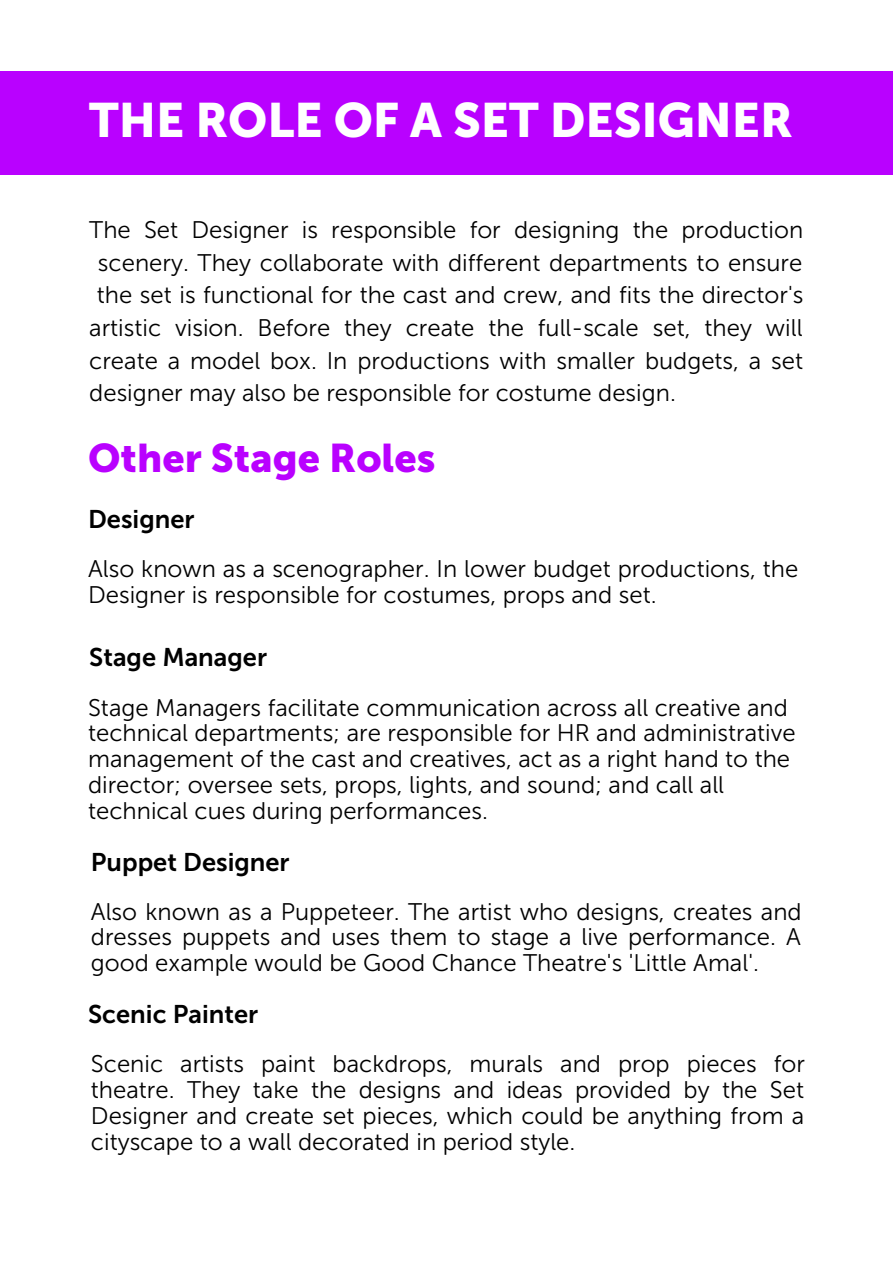
<style>
.page{position:relative;width:893px;height:1264px;background:#fff}
.page>*{position:absolute;margin:0;border:0;box-sizing:border-box;transform-origin:0 0}
.t1{font:48px "Museo Sans 900";color:#fff}
.t2{font:39.75px "Museo Sans 900";color:#b901ff}
.t3{font:25.5px "Museo Sans 700";color:#000}
.t4{font:24px/25.8px "Museo Sans 300";color:#000}
</style>
<div class="page">
<div style="left:0;top:71px;width:892px;height:104px;background:#b901ff"></div>
<h1 class="t1" style="left:89px;top:92px;width:705px">THE ROLE OF A SET DESIGNER</h1>
<p class="t4" style="left:89px;top:217px;width:715px">The Set Designer is responsible for designing the production</p>
<p class="t4" style="left:98px;top:250px;width:705px">scenery. They collaborate with different departments to ensure</p>
<p class="t4" style="left:97px;top:282px;width:708px">the set is functional for the cast and crew, and fits the director's</p>
<p class="t4" style="left:89px;top:315px;width:714px">artistic vision. Before they create the full-scale set, they will</p>
<p class="t4" style="left:89px;top:347px;width:715px">create a model box. In productions with smaller budgets, a set</p>
<p class="t4" style="left:89px;top:380px;width:588px">designer may also be responsible for costume design.</p>
<h2 class="t2" style="left:88px;top:434px;width:349px">Other Stage Roles</h2>
<p class="t3" style="left:88px;top:504px;width:108px">Designer</p>
<p class="t4" style="left:88px;top:556px;width:711px">Also known as a scenographer. In lower budget productions, the<br>Designer is responsible for costumes, props and set.</p>
<p class="t3" style="left:89px;top:642px;width:179px">Stage Manager</p>
<p class="t4" style="left:88px;top:694px;width:709px">Stage Managers facilitate communication across all creative and technical departments; are responsible for HR and administrative management of the cast and creatives, act as a right hand to the director; oversee sets, props, lights, and sound; and call all technical cues during performances.</p>
<p class="t3" style="left:91px;top:846px;width:200px">Puppet Designer</p>
<p class="t4" style="left:91px;top:898px;width:712px;text-align:justify">Also known as a Puppeteer. The artist who designs, creates and dresses puppets and uses them to stage a live performance. A good example would be Good Chance Theatre's 'Little Amal'.</p>
<p class="t3" style="left:88px;top:998px;width:171px">Scenic Painter</p>
<p class="t4" style="left:91px;top:1051px;width:715px;text-align:justify">Scenic artists paint backdrops, murals and prop pieces for theatre. They take the designs and ideas provided by the Set Designer and create set pieces, which could be anything from a cityscape to a wall decorated in period style.</p>
</div>
